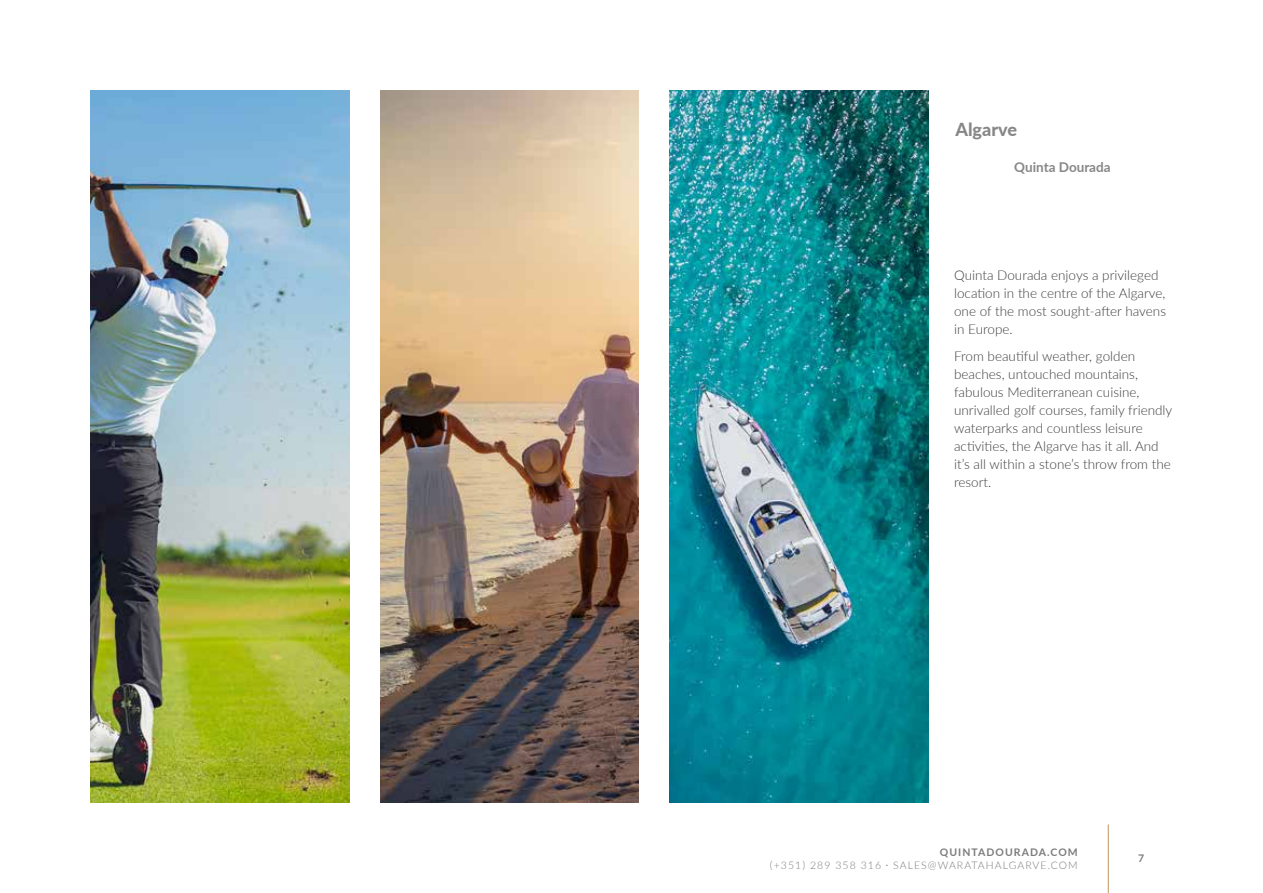
<style>
.page{position:relative;width:1263px;height:893px;background:#fff}
.page>*{position:absolute;margin:0;border:0;box-sizing:border-box;transform-origin:0 0}
.t1{font:800 18px "Lato";color:#878787}
.t2{font:300 13.5px/18px "Lato";color:#3c3c3b}
.t3{font:700 13.5px "Lato";color:#878787}
.t4{font:300 10.5px/12.6px "Lato";letter-spacing:.1em;color:#7c7b7b;text-align:right}
.t5{font:700 10.5px "Lato";color:#7c7b7b}
.s1{font-weight:700}
</style>
<div class="page">
<hr style="left:1108px;top:824px;width:1px;height:69px;background:#bf945b">
<img style="left:91px;top:91px;width:258px;height:711px">
<img style="left:380px;top:91px;width:259px;height:711px">
<img style="left:670px;top:91px;width:258px;height:711px">
<h1 class="t1" style="left:955px;top:116px;width:63px">Algarve</h1>
<p class="t3" style="left:1014px;top:157px;width:98px">Quinta Dourada</p>
<p class="t2" style="left:954px;top:266px;width:213px">Quinta Dourada enjoys a privileged location in the centre of the Algarve, one of the most sought-after havens in Europe.</p>
<p class="t2" style="left:954px;top:347px;width:220px">From beautiful weather, golden beaches, untouched mountains, fabulous Mediterranean cuisine, unrivalled golf courses, family friendly waterparks and countless leisure activities, the Algarve has it all. And it’s all within a stone’s throw from the resort.</p>
<p class="t4" style="left:770px;top:846px;width:309px"><span class="s1">QUINTADOURADA.COM<br></span>(+351) 289 358 316 <sup>.</sup> SALES@WARATAHALGARVE.COM</p>
<p class="t5" style="left:1138px;top:851px;width:8px">7</p>
</div>
